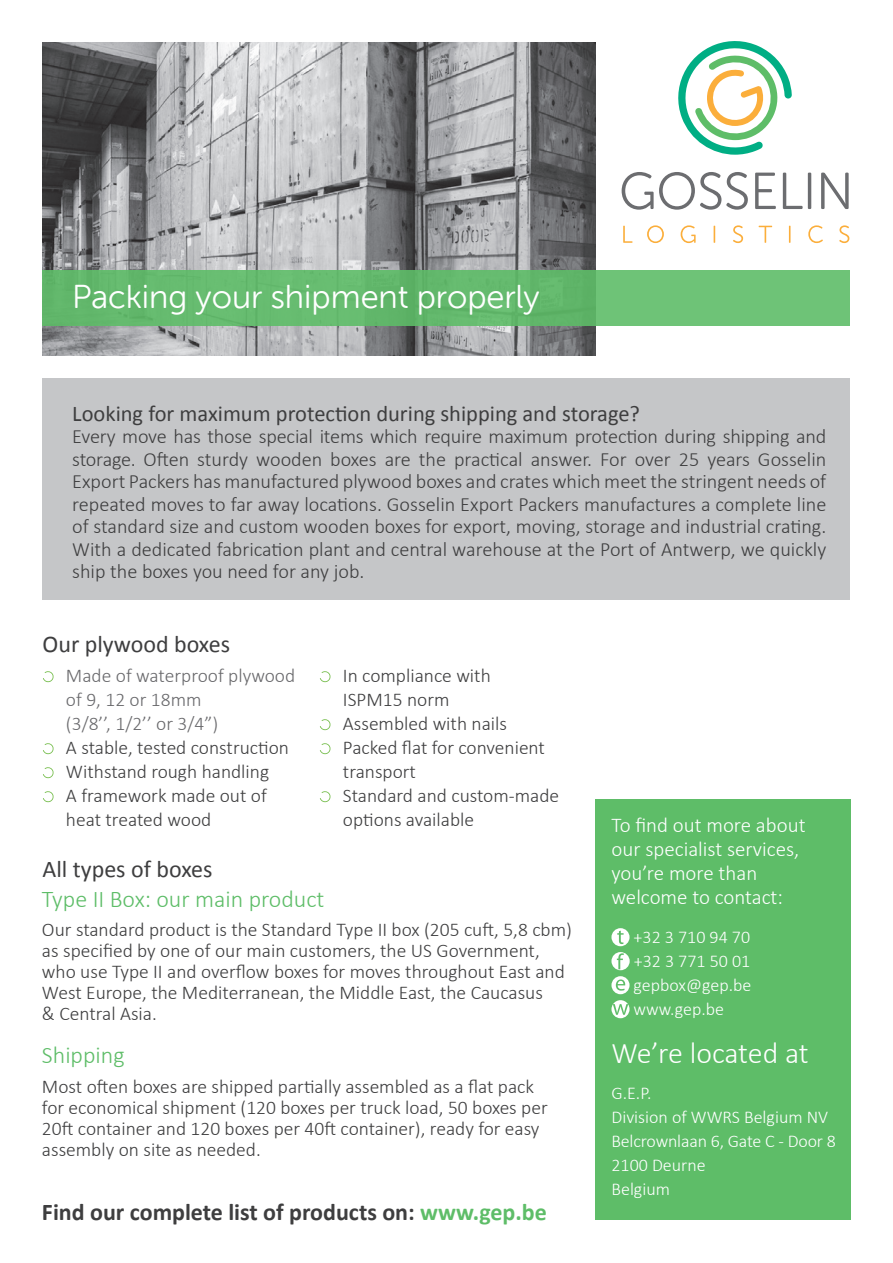
<style>
.page{position:relative;width:893px;height:1263px;background:#fff}
.page>*{position:absolute;margin:0;border:0;box-sizing:border-box;transform-origin:0 0}
.t1{font:33px "Museo Sans W01 Rounded 300";color:#fff}
.t2{font:300 30px "Calibri";letter-spacing:-.01em;color:#fff}
.t3{font:700 24px "Calibri";color:#3e3e3f}
.Staff_Name{font:300 24px "Calibri";color:#5ebd68}
.Heading{font:24px "Calibri";color:#3e3e3f}
.t4{font:22.5px "Calibri";color:#3e3e3f}
.t5{font:300 21px/24px "Calibri";color:#fff}
.t6{font:300 20.25px/22.5px "Calibri";color:#3e3e3f;text-align:justify}
.t7{font:300 19.5px/21px "Calibri";color:#3e3e3f}
.t8{font:300 19.5px/24px "Calibri";color:#69696c}
.t9{font:300 18px "Calibri";color:#fff}
.s1{color:#5ebd68}
</style>
<div class="page">
<div style="left:43px;top:378px;width:807px;height:222px;background:#c5c6c8"></div>
<div style="left:595px;top:799px;width:255px;height:421px;background:#5ebd68"></div>
<svg style="left:611px;top:928px;width:19px;height:18px"></svg>
<svg style="left:611px;top:952px;width:19px;height:18px"></svg>
<svg style="left:611px;top:976px;width:19px;height:18px"></svg>
<svg style="left:611px;top:1000px;width:19px;height:18px"></svg>
<svg style="left:43px;top:671px;width:11px;height:11px"></svg>
<svg style="left:43px;top:743px;width:11px;height:11px"></svg>
<svg style="left:43px;top:767px;width:11px;height:11px"></svg>
<svg style="left:43px;top:791px;width:11px;height:11px"></svg>
<svg style="left:320px;top:671px;width:11px;height:11px"></svg>
<svg style="left:320px;top:719px;width:11px;height:11px"></svg>
<svg style="left:320px;top:743px;width:11px;height:11px"></svg>
<svg style="left:320px;top:791px;width:11px;height:11px"></svg>
<img style="left:43px;top:43px;width:552px;height:312px">
<svg style="left:678px;top:41px;width:114px;height:114px"></svg>
<svg style="left:623px;top:226px;width:9px;height:17px"></svg>
<svg style="left:647px;top:225px;width:17px;height:18px"></svg>
<svg style="left:681px;top:225px;width:15px;height:18px"></svg>
<svg style="left:714px;top:226px;width:1px;height:17px"></svg>
<svg style="left:733px;top:225px;width:10px;height:18px"></svg>
<svg style="left:759px;top:226px;width:13px;height:17px"></svg>
<svg style="left:789px;top:226px;width:1px;height:17px"></svg>
<svg style="left:808px;top:225px;width:15px;height:18px"></svg>
<svg style="left:839px;top:225px;width:10px;height:18px"></svg>
<svg style="left:622px;top:172px;width:126px;height:38px"></svg>
<svg style="left:755px;top:173px;width:21px;height:36px"></svg>
<svg style="left:783px;top:173px;width:20px;height:36px"></svg>
<hr style="left:808px;top:173px;width:3px;height:36px;background:#6c6d70">
<svg style="left:821px;top:173px;width:28px;height:36px"></svg>
<div style="left:43px;top:270px;width:807px;height:55px;background:#67bd71"></div>
<p class="t1" style="left:72px;top:278px;width:469px">Packing your shipment properly</p>
<p class="t4" style="left:72px;top:399px;width:569px">Looking for maximum protection during shipping and storage?</p>
<p class="t6" style="left:72px;top:424px;width:756px">Every move has those special items which require maximum protection during shipping and storage. Often sturdy wooden boxes are the practical answer. For over 25 years Gosselin Export Packers has manufactured plywood boxes and crates which meet the stringent needs of repeated moves to far away locations. Gosselin Export Packers manufactures a complete line of standard size and custom wooden boxes for export, moving, storage and industrial crating.<br>With a dedicated fabrication plant and central warehouse at the Port of Antwerp, we quickly ship the boxes you need for any job.</p>
<p class="Heading" style="left:43px;top:628px;width:189px">Our plywood boxes</p>
<p class="t8" style="left:66px;top:663px;width:231px">Made of waterproof plywood</p>
<p class="t8" style="left:66px;top:687px;width:154px">of 9, 12 or 18mm (3/8’’, 1/2’’ or 3/4”)</p>
<p class="t7" style="left:66px;top:736px;width:225px">A stable, tested construction</p>
<p class="t7" style="left:66px;top:760px;width:205px">Withstand rough handling</p>
<p class="t7" style="left:66px;top:784px;width:202px">A framework made out of</p>
<p class="t7" style="left:66px;top:808px;width:147px">heat treated wood</p>
<p class="Heading" style="left:43px;top:854px;width:171px">All types of boxes</p>
<p class="t7" style="left:343px;top:663px;width:149px;line-height:24px">In compliance with<br>ISPM15 norm</p>
<p class="t7" style="left:343px;top:712px;width:166px">Assembled with nails</p>
<p class="t7" style="left:343px;top:735px;width:204px;line-height:24px">Packed flat for convenient transport</p>
<p class="t7" style="left:343px;top:783px;width:218px;line-height:24px">Standard and custom-made options available</p>
<p class="Staff_Name" style="left:42px;top:884px;width:284px">Type II Box: our main product</p>
<p class="t7" style="left:42px;top:918px;width:532px">Our standard product is the Standard Type II box (205 cuft, 5,8 cbm) as specified by one of our main customers, the US Government, who use Type II and overflow boxes for moves throughout East and West Europe, the Mediterranean, the Middle East, the Caucasus<br>&amp; Central Asia.</p>
<p class="Staff_Name" style="left:42px;top:1040px;width:84px">Shipping</p>
<p class="t7" style="left:42px;top:1075px;width:507px">Most often boxes are shipped partially assembled as a flat pack for economical shipment (120 boxes per truck load, 50 boxes per 20ft container and 120 boxes per 40ft container), ready for easy assembly on site as needed.</p>
<p class="t3" style="left:42px;top:1197px;width:506px">Find our complete list of products on: <span class="s1">www.gep.be</span></p>
<p class="t5" style="left:611px;top:812px;width:196px">To find out more about our specialist services, you’re more than welcome to contact:</p>
<p class="t9" style="left:634px;top:926px;width:118px">+32 3 710 94 70</p>
<p class="t9" style="left:634px;top:950px;width:118px">+32 3 771 50 01</p>
<p class="t9" style="left:634px;top:974px;width:119px">gepbox@gep.be</p>
<p class="t9" style="left:634px;top:998px;width:92px">www.gep.be</p>
<p class="t2" style="left:611px;top:1035px;width:199px">We’re located at</p>
<p class="t9" style="left:611px;top:1082px;width:41px">G.E.P.</p>
<p class="t9" style="left:611px;top:1106px;width:218px">Division of WWRS Belgium NV</p>
<p class="t9" style="left:611px;top:1130px;width:226px">Belcrownlaan 6, Gate C - Door 8</p>
<p class="t9" style="left:611px;top:1154px;width:96px">2100 Deurne</p>
<p class="t9" style="left:611px;top:1178px;width:60px">Belgium</p>
</div>
